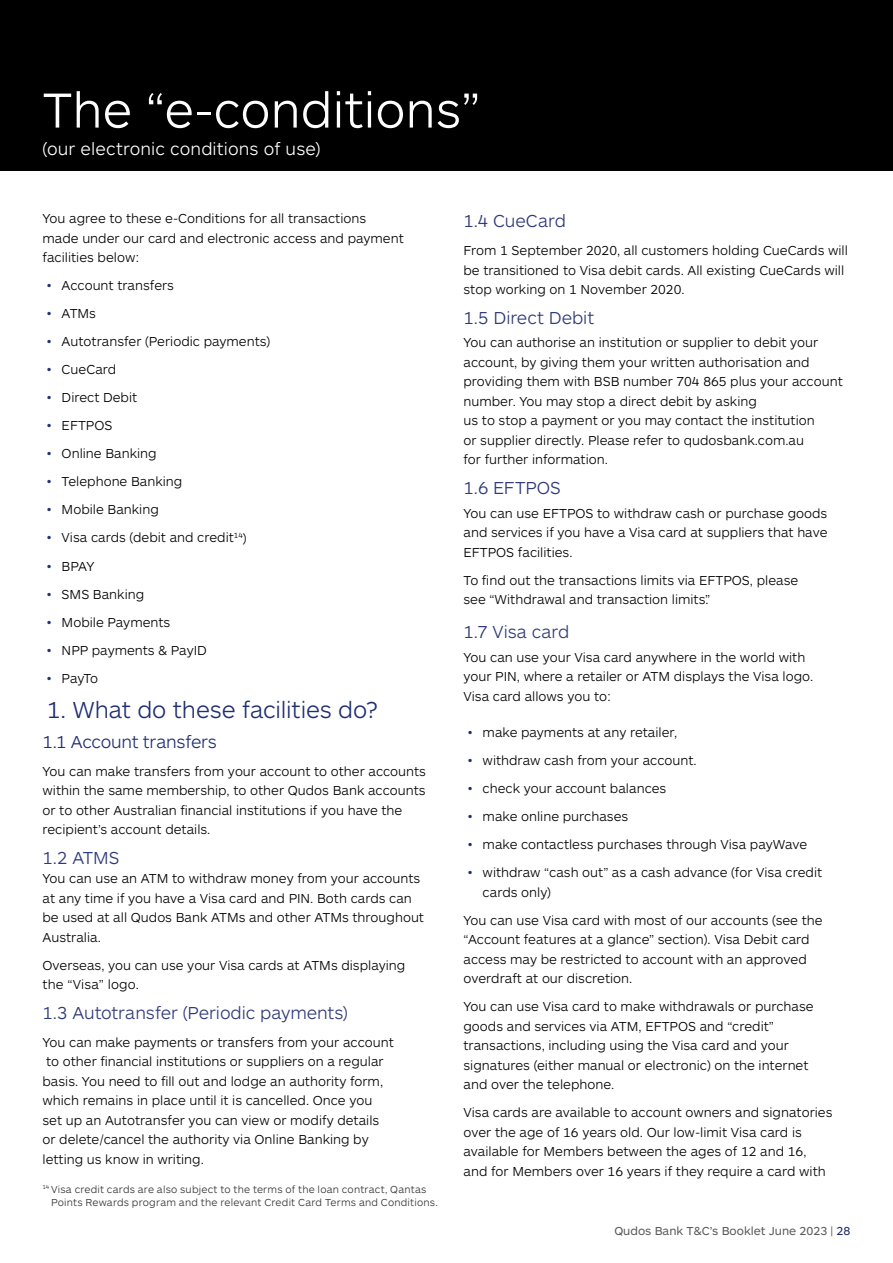
<style>
.page{position:relative;width:893px;height:1263px;background:#fff}
.page>*{position:absolute;margin:0;border:0;box-sizing:border-box;transform-origin:0 0}
.t1{font:300 51px "ARS Maquette";color:#fff}
.t2{font:300 24px "ARS Maquette";letter-spacing:-.005em;color:#202f71}
.t3{font:300 18px "ARS Maquette";letter-spacing:-.005em;color:#2f3a79}
.t4{font:300 18px "ARS Maquette";letter-spacing:.005em;color:#fff}
.t5{font:300 18px "ARS Maquette";letter-spacing:-.015em;color:#202f71}
.t6{font:300 13.5px/19.5px "ARS Maquette";color:#000}
.t7{font:12px "ARS Maquette";color:#5a5b5e}
.t8{font:300 10.5px/12.6px "ARS Maquette";letter-spacing:.02em;color:#313133}
.s1{color:#202f71}
</style>
<div class="page">
<div style="left:0;top:0;width:893px;height:170px;background:#000"></div>
<h1 class="t1" style="left:43px;top:77px;width:439px">The “e-conditions”</h1>
<h3 class="t4" style="left:43px;top:138px;width:279px">(our electronic conditions of use)</h3>
<p class="t6" style="left:43px;top:208px;width:363px">You agree to these e-Conditions for all transactions made under our card and electronic access and payment facilities below:</p>
<p class="t6" style="left:47px;top:275px;width:129px"><span class="s1">•</span> Account transfers</p>
<p class="t6" style="left:47px;top:303px;width:51px"><span class="s1">•</span> ATMs</p>
<p class="t6" style="left:47px;top:331px;width:225px"><span class="s1">•</span> Autotransfer (Periodic payments)</p>
<p class="t6" style="left:47px;top:359px;width:71px"><span class="s1">•</span> CueCard</p>
<p class="t6" style="left:47px;top:387px;width:92px"><span class="s1">•</span> Direct Debit</p>
<p class="t6" style="left:47px;top:415px;width:67px"><span class="s1">•</span> EFTPOS</p>
<p class="t6" style="left:47px;top:443px;width:111px"><span class="s1">•</span> Online Banking</p>
<p class="t6" style="left:47px;top:471px;width:137px"><span class="s1">•</span> Telephone Banking</p>
<p class="t6" style="left:47px;top:499px;width:114px"><span class="s1">•</span> Mobile Banking</p>
<p class="t6" style="left:47px;top:527px;width:201px"><span class="s1">•</span> Visa cards (debit and credit<sup>14</sup>)</p>
<p class="t6" style="left:47px;top:555px;width:49px"><span class="s1">•</span> BPAY</p>
<p class="t6" style="left:47px;top:583px;width:99px"><span class="s1">•</span> SMS Banking</p>
<p class="t6" style="left:47px;top:611px;width:125px"><span class="s1">•</span> Mobile Payments</p>
<p class="t6" style="left:47px;top:639px;width:162px"><span class="s1">•</span> NPP payments &amp; PayID</p>
<p class="t6" style="left:47px;top:667px;width:53px"><span class="s1">•</span> PayTo</p>
<h2 class="t2" style="left:47px;top:694px;width:333px">1. What do these facilities do?</h2>
<h3 class="t5" style="left:43px;top:730px;width:176px">1.1 Account transfers</h3>
<p class="t6" style="left:43px;top:760px;width:385px">You can make transfers from your account to other accounts within the same membership, to other Qudos Bank accounts or to other Australian financial institutions if you have the recipient’s account details.</p>
<h3 class="t3" style="left:43px;top:846px;width:78px">1.2 ATMS</h3>
<p class="t6" style="left:43px;top:868px;width:383px">You can use an ATM to withdraw money from your accounts at any time if you have a Visa card and PIN. Both cards can be used at all Qudos Bank ATMs and other ATMs throughout Australia.</p>
<p class="t6" style="left:43px;top:954px;width:364px">Overseas, you can use your Visa cards at ATMs displaying the “Visa” logo.</p>
<h3 class="t3" style="left:43px;top:1001px;width:307px">1.3 Autotransfer (Periodic payments)</h3>
<p class="t6" style="left:43px;top:1031px;width:353px">You can make payments or transfers from your account to other financial institutions or suppliers on a regular basis. You need to fill out and lodge an authority form, which remains in place until it is cancelled. Once you set up an Autotransfer you can view or modify details or delete/cancel the authority via Online Banking by letting us know in writing.</p>
<p class="t8" style="left:51px;top:1182px;width:388px;text-indent:-9px"><sup>14</sup> Visa credit cards are also subject to the terms of the loan contract, Qantas<br>Points Rewards program and the relevant Credit Card Terms and Conditions.</p>
<h3 class="t3" style="left:463px;top:209px;width:104px">1.4 CueCard</h3>
<p class="t6" style="left:463px;top:240px;width:386px">From 1 September 2020, all customers holding CueCards will be transitioned to Visa debit cards. All existing CueCards will stop working on 1 November 2020.</p>
<h3 class="t3" style="left:463px;top:306px;width:132px">1.5 Direct Debit</h3>
<p class="t6" style="left:463px;top:332px;width:381px">You can authorise an institution or supplier to debit your account, by giving them your written authorisation and providing them with BSB number 704 865 plus your account number. You may stop a direct debit by asking<br>us to stop a payment or you may contact the institution<br>or supplier directly. Please refer to qudosbank.com.au<br>for further information.</p>
<h3 class="t3" style="left:463px;top:476px;width:99px">1.6 EFTPOS</h3>
<p class="t6" style="left:463px;top:502px;width:365px;text-align:justify">You can use EFTPOS to withdraw cash or purchase goods and services if you have a Visa card at suppliers that have EFTPOS facilities.</p>
<p class="t6" style="left:463px;top:569px;width:336px">To find out the transactions limits via EFTPOS, please see “Withdrawal and transaction limits.”</p>
<h3 class="t3" style="left:463px;top:620px;width:107px">1.7 Visa card</h3>
<p class="t6" style="left:463px;top:646px;width:351px">You can use your Visa card anywhere in the world with your PIN, where a retailer or ATM displays the Visa logo.<br>Visa card allows you to:</p>
<p class="t6" style="left:468px;top:722px;width:211px"><span class="s1">•</span> make payments at any retailer,</p>
<p class="t6" style="left:468px;top:750px;width:230px"><span class="s1">•</span> withdraw cash from your account.</p>
<p class="t6" style="left:468px;top:778px;width:200px"><span class="s1">•</span> check your account balances</p>
<p class="t6" style="left:468px;top:806px;width:162px"><span class="s1">•</span> make online purchases</p>
<p class="t6" style="left:468px;top:834px;width:341px"><span class="s1">•</span> make contactless purchases through Visa payWave</p>
<p class="t6" style="left:483px;top:862px;width:341px;text-indent:-15px"><span class="s1">•</span> withdraw “cash out” as a cash advance (for Visa credit cards only)</p>
<p class="t6" style="left:463px;top:909px;width:361px">You can use Visa card with most of our accounts (see the “Account features at a glance” section). Visa Debit card access may be restricted to account with an approved overdraft at our discretion.</p>
<p class="t6" style="left:463px;top:996px;width:352px">You can use Visa card to make withdrawals or purchase goods and services via ATM, EFTPOS and “credit” transactions, including using the Visa card and your signatures (either manual or electronic) on the internet and over the telephone.</p>
<p class="t6" style="left:463px;top:1102px;width:371px">Visa cards are available to account owners and signatories over the age of 16 years old. Our low-limit Visa card is available for Members between the ages of 12 and 16, and for Members over 16 years if they require a card with</p>
<p class="t7" style="left:614px;top:1223px;width:238px">Qudos Bank T&amp;C’s Booklet June 2023 | <span class="s1">28</span></p>
</div>
